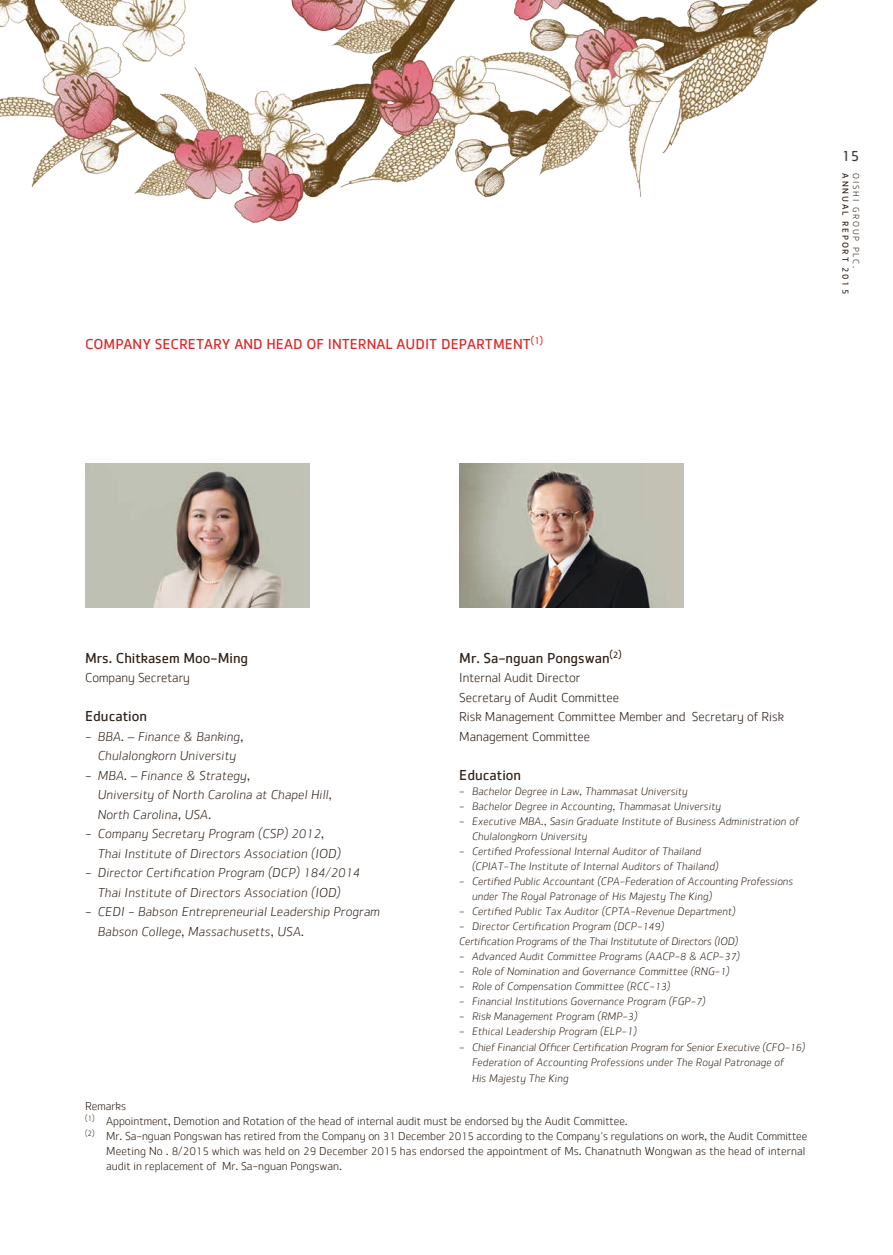
<style>
.page{position:relative;width:893px;height:1255px;background:#fff}
.page>*{position:absolute;margin:0;border:0;box-sizing:border-box;transform-origin:0 0}
.t1{font:15px "Federbrau Sans";color:#2f2116}
.t2{font:15px "Federbrau Sans";color:#df2727}
.t3{font:15px "Federbrau Sans";color:#433a33}
.t4{font:italic 300 13.5px/19.5px "Federbrau Sans";letter-spacing:.01em;color:#2f2116}
.t5{font:300 13.5px/19.5px "Federbrau Sans";color:#2f2116}
.t6{font:300 12px "Federbrau Sans";color:#2f2116}
.t7{font:italic 300 11.25px/15px "Federbrau Sans";letter-spacing:.01em;color:#2f2116}
.t8{font:italic 300 11.25px/15px "Federbrau Sans";letter-spacing:-.01em;color:#2f2116}
.t9{font:9px "Federbrau Sans";letter-spacing:.2em;color:#2f2116}
.t10{font:300 9px "Federbrau Sans";letter-spacing:.2em;color:#2f2116}
.s1{font-style:normal}
.s2{font-size:12.75px}
.s3{font-size:10.5px}
.s4{font-size:11.25px}
</style>
<div class="page">
<img style="left:85px;top:463px;width:224px;height:144px">
<img style="left:459px;top:463px;width:224px;height:144px">
<img style="left:0;top:0;width:818px;height:222px">
<h1 class="t2" style="left:85px;top:335px;width:460px">Company Secretary and H ead of I nternal Audit Department<sup>(</sup><sup>1</sup><sup>)</sup></h1>
<h1 class="t3" style="left:842px;top:147px;width:19px">15</h1>
<p class="t9" style="left:851px;top:173px;width:122px;rotate:90deg">Annual report 2015</p>
<p class="t10" style="left:861px;top:173px;width:96px;rotate:90deg">OISHI Gro up P LC.</p>
<h1 class="t1" style="left:85px;top:648px;width:165px">Mrs. Chitkasem Moo-Ming</h1>
<p class="t5" style="left:85px;top:669px;width:106px">Company Secretary</p>
<h1 class="t1" style="left:85px;top:707px;width:63px">Education</h1>
<p class="t4" style="left:85px;top:727px;width:160px;text-align:center"><span class="s1">-</span> BBA. – Finance &amp; Banking,<br>Chulalongkorn University</p>
<p class="t4" style="left:98px;top:766px;width:236px;text-indent:-13px"><span class="s1">-</span> MBA. – Finance &amp; Strategy,<br>University of North Carolina at Chapel Hill,<br>North Carolina, USA.</p>
<p class="t4" style="left:98px;top:825px;width:244px;text-indent:-13px"><span class="s1">-</span> Company Secretary Program (CSP) <span class="s2">2012</span>,<br>Thai Institute of Directors Association (IOD)</p>
<p class="t4" style="left:85px;top:864px;width:277px;text-align:center"><span class="s1">-</span> Director Certification Program (DCP) <span class="s2">184</span>/<span class="s2">2014<br></span>Thai Institute of Directors Association (IOD)</p>
<p class="t4" style="left:98px;top:903px;width:284px;text-indent:-13px"><span class="s1">-</span> CEDI - Babson Entrepreneurial Leadership Program<br>Babson College, Massachusetts, USA.</p>
<h1 class="t1" style="left:459px;top:648px;width:164px">Mr. Sa-nguan Pongswan<sup>(</sup><sup>2</sup><sup>)</sup></h1>
<p class="t5" style="left:459px;top:669px;width:326px">I nternal Audit Director<br>Secretary of Audit Committee<br>Risk Management Committee Member and Secretary of Risk Management Committee</p>
<h1 class="t1" style="left:459px;top:765px;width:63px">Education</h1>
<p class="t7" style="left:459px;top:784px;width:230px"><span class="s1">-</span> Bachelor Degree in Law, Thammasat University</p>
<p class="t7" style="left:459px;top:799px;width:263px"><span class="s1">-</span> Bachelor Degree in Accounting, Thammasat University</p>
<p class="t7" style="left:472px;top:814px;width:328px;text-indent:-13px"><span class="s1">-</span> Executive MBA., Sasin Graduate Institute of Business Administration of<br>Chulalongkorn University</p>
<p class="t7" style="left:472px;top:844px;width:248px;text-indent:-13px"><span class="s1">-</span> Certified Professional Internal Auditor of Thailand (CPIAT-The Institute of Internal Auditors of Thailand)</p>
<p class="t7" style="left:472px;top:874px;width:323px;text-indent:-13px"><span class="s1">-</span> Certified Public Accountant (CPA-Federation of Accounting Professions under The Royal Patronage of His Majesty The King)</p>
<p class="t7" style="left:459px;top:904px;width:278px"><span class="s1">-</span> Certified Public Tax Auditor (CPTA-Revenue Department)</p>
<p class="t8" style="left:459px;top:919px;width:280px"><span class="s1">-</span> Director Certification Program (DCP-<span class="s3">149</span>)<br>Certification Programs of the Thai Institutute of Directors (IOD)</p>
<p class="t7" style="left:459px;top:949px;width:282px"><span class="s1">-</span> Advanced Audit Committee Programs (AACP-<span class="s3">8</span> &amp; ACP-<span class="s3">37</span>)</p>
<p class="t7" style="left:459px;top:964px;width:272px"><span class="s1">-</span> Role of Nomination and Governance Committee (RNG-<span class="s3">1</span>)</p>
<p class="t7" style="left:459px;top:979px;width:213px"><span class="s1">-</span> Role of Compensation Committee (RCC-<span class="s3">13</span>)</p>
<p class="t7" style="left:459px;top:994px;width:248px"><span class="s1">-</span> Financial Institutions Governance Program (FGP-<span class="s3">7</span>)</p>
<p class="t7" style="left:459px;top:1009px;width:180px"><span class="s1">-</span> Risk Management Program (RMP-<span class="s3">3</span>)</p>
<p class="t7" style="left:459px;top:1024px;width:179px"><span class="s1">-</span> Ethical Leadership Program (ELP-1)</p>
<p class="t7" style="left:472px;top:1039px;width:335px;line-height:15.8px;text-indent:-13px"><span class="s1">-</span> Chief Financial Officer Certification Program for Senior Executive (CFO-<span class="s3">16</span>)<br>Federation of Accounting Professions under The Royal Patronage of<br>His Majesty The King</p>
<p class="t6" style="left:85px;top:1098px;width:43px">Remarks</p>
<p class="t6" style="left:85px;top:1113px;width:544px"><sup>(</sup><sup>1</sup><sup>)</sup> Appointment, Demotion and Rotation of the head of internal audit must be endorsed by the Audit Committee.</p>
<p class="t6" style="left:85px;top:1128px;width:724px"><sup>(</sup><sup>2</sup><sup>)</sup> Mr. Sa-nguan Pongswan has retired from the Company on <span class="s4">31</span> December <span class="s4">2015</span> according to the Company’s regulations on work, the Audit Committee</p>
<p class="t6" style="left:106px;top:1143px;width:701px">Meeting No . <span class="s4">8</span>/<span class="s4">2015</span> which was held on <span class="s4">29</span> December <span class="s4">2015</span> has endorsed the appointment of Ms. Chanatnuth Wongwan as the head of internal</p>
<p class="t6" style="left:106px;top:1158px;width:237px">audit in replacement of Mr. Sa-nguan Pongswan.</p>
</div>
